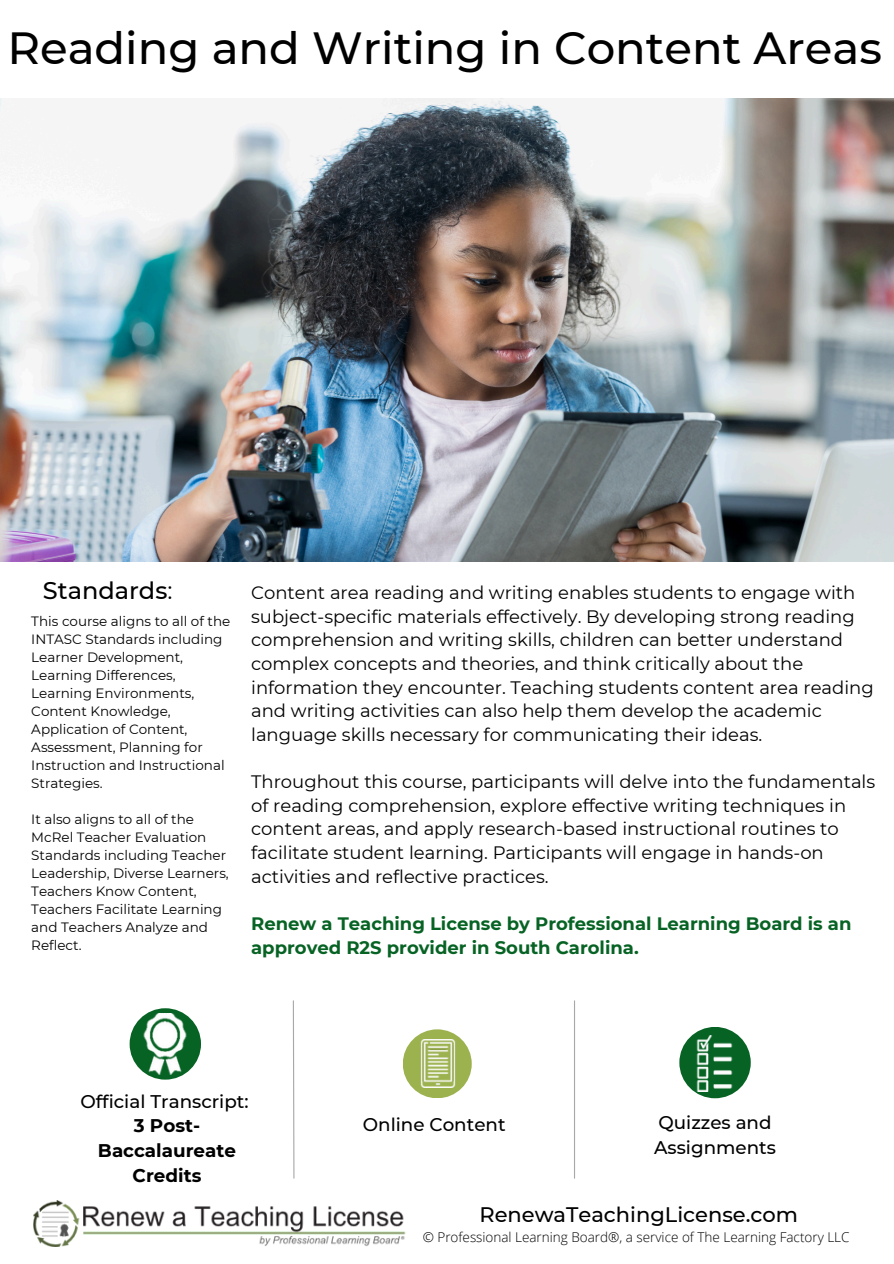
<style>
.page{position:relative;width:894px;height:1264px;background:#fff}
.page>*{position:absolute;margin:0;border:0;box-sizing:border-box;transform-origin:0 0}
.t1{font:500 45px "Montserrat";color:#000}
.t2{font:500 24px "Montserrat";color:#000}
.t3{font:500 21px "Montserrat";color:#000}
.t4{font:700 18.3px/24.8px "Montserrat";color:#000;text-align:center}
.t5{font:500 18.3px/24.8px "Montserrat";color:#000}
.t6{font:18px/23.7px "Montserrat";color:#000}
.t7{font:700 18px/23.7px "Montserrat";color:#076324}
.t8{font:13.5px/18px "Montserrat";color:#000}
.t9{font:300 13.5px "Open Sans";color:#000}
.s1{font-weight:400}
.s2{font-weight:500}
</style>
<div class="page">
<img style="left:33px;top:1200px;width:373px;height:46px">
<img style="left:0;top:98px;width:893px;height:463px">
<svg style="left:292px;top:1000px;width:3px;height:179px"></svg>
<hr style="left:573px;top:1000px;width:2px;height:178px;background:#a8a8a8">
<div style="left:679px;top:1026px;width:71px;height:72px;background:#076324;border-radius:50%"></div>
<div style="left:402px;top:1029px;width:69px;height:69px;background:#9cb24e;border-radius:50%"></div>
<img style="left:420px;top:1039px;width:36px;height:48px">
<img style="left:688px;top:1035px;width:52px;height:56px">
<div style="left:130px;top:1008px;width:71px;height:71px;background:#076324;border-radius:50%"></div>
<img style="left:141px;top:1013px;width:49px;height:61px">
<h2 class="t1" style="left:7px;top:21px;width:875px">Reading and Writing in Content Areas</h2>
<p class="t2" style="left:43px;top:575px;width:131px">Standards<span class="s1">:</span></p>
<h3 class="t8" style="left:31px;top:612px;width:200px">This course aligns to all of the<br>INTASC Standards including<br>Learner Development,<br>Learning Differences,<br>Learning Environments,<br>Content Knowledge,<br>Application of Content,<br>Assessment, Planning for<br>Instruction and Instructional<br>Strategies.</h3>
<p class="t8" style="left:31px;top:810px;width:199px">It also aligns to all of the<br>McRel Teacher Evaluation<br>Standards including Teacher<br>Leadership, Diverse Learners,<br>Teachers Know Content,<br>Teachers Facilitate Learning and Teachers Analyze and<br>Reflect.</p>
<h5 class="t6" style="left:251px;top:581px;width:624px">Content area reading and writing enables students to engage with subject-specific materials effectively. By developing strong reading comprehension and writing skills, children can better understand complex concepts and theories, and think critically about the information they encounter. Teaching students content area reading and writing activities can also help them develop the academic language skills necessary for communicating their ideas.</h5>
<h5 class="t6" style="left:251px;top:770px;width:625px">Throughout this course, participants will delve into the fundamentals of reading comprehension, explore effective writing techniques in content areas, and apply research-based instructional routines to facilitate student learning. Participants will engage in hands-on activities and reflective practices.</h5>
<h4 class="t7" style="left:251px;top:911px;width:601px">Renew a Teaching License by Professional Learning Board is an approved R2S provider in South Carolina.</h4>
<h4 class="t4" style="left:80px;top:1088px;width:170px"><span class="s2">Official Transcript:<br></span>3 Post-<br>Baccalaureate<br>Credits</h4>
<p class="t5" style="left:363px;top:1112px;width:144px">Online Content</p>
<h4 class="t5" style="left:654px;top:1109px;width:123px">Quizzes and<br>Assignments</h4>
<p class="t3" style="left:479px;top:1201px;width:320px">RenewaTeachingLicense.com</p>
<p class="t9" style="left:422px;top:1227px;width:428px">© Professional Learning Board®, a service of The Learning Factory LLC</p>
</div>
